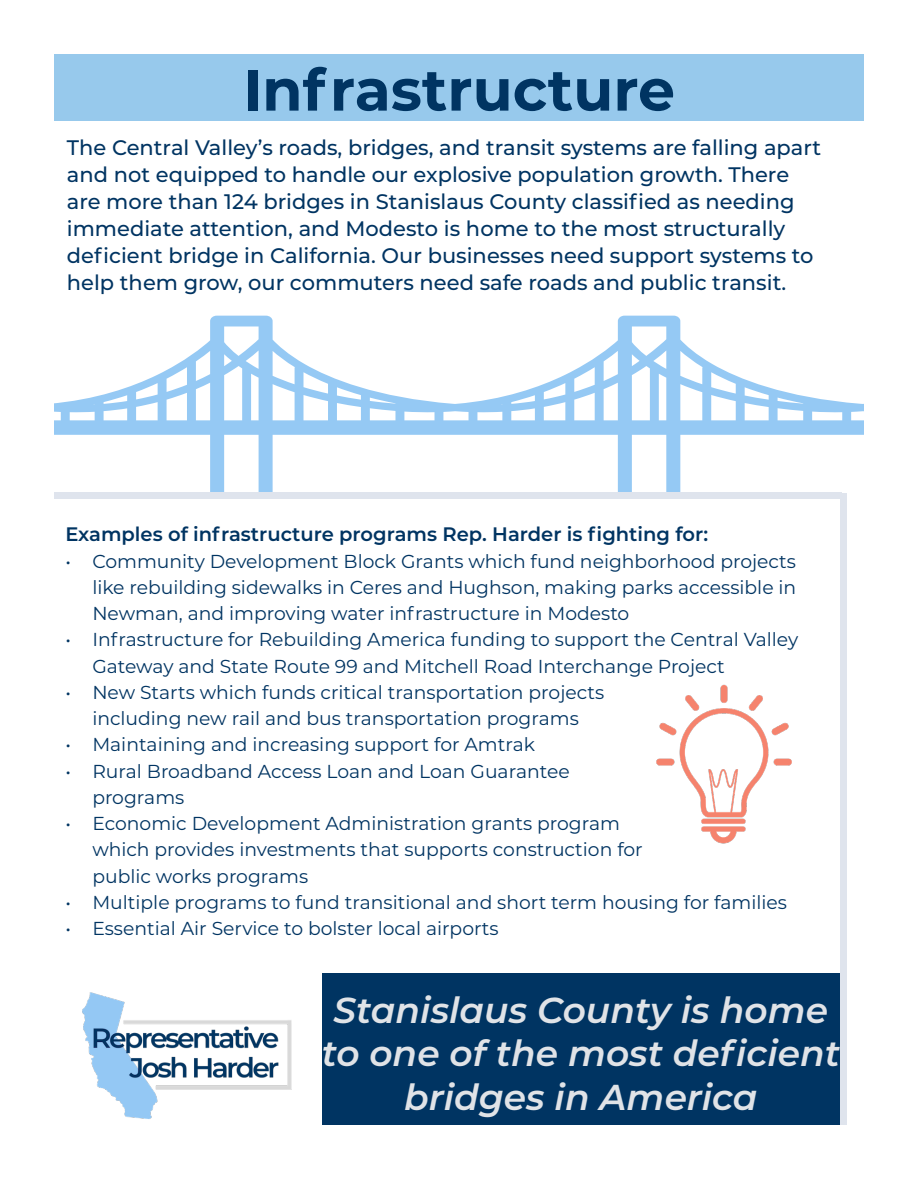
<style>
.page{position:relative;width:918px;height:1188px;background:#fff}
.page>*{position:absolute;margin:0;border:0;box-sizing:border-box;transform-origin:0 0}
.t1{font:700 58.5px "Montserrat";color:#003462}
.t2{font:italic 600 36px/43.2px "Montserrat";color:#e0e3e7;text-align:center}
.t3{font:500 21px/27px "Montserrat";color:#003462}
.t4{font:600 19.5px "Montserrat";color:#003462}
.t5{font:18.75px/26.2px "Montserrat";color:#003462}
</style>
<div class="page">
<img style="left:82px;top:992px;width:210px;height:127px">
<div style="left:54px;top:54px;width:810px;height:67px;background:#97c9ec"></div>
<svg style="left:54px;top:316px;width:810px;height:177px"></svg>
<img style="left:656px;top:684px;width:136px;height:160px">
<div style="left:54px;top:493px;width:788px;height:6px;background:#dfe4ed"></div>
<div style="left:322px;top:974px;width:522px;height:151px;background:#003462"></div>
<div style="left:840px;top:493px;width:6px;height:632px;background:#dfe4ed"></div>
<p class="t1" style="left:243px;top:48px;width:434px">Infrastructure</p>
<p class="t3" style="left:67px;top:133px;width:756px">The Central Valley’s roads, bridges, and transit systems are falling apart and not equipped to handle our explosive population growth. There are more than 124 bridges in Stanislaus County classified as needing immediate attention, and Modesto is home to the most structurally deficient bridge in California. Our businesses need support systems to help them grow, our commuters need safe roads and public transit.</p>
<p class="t4" style="left:65px;top:521px;width:644px">Examples of infrastructure programs Rep. Harder is fighting for:</p>
<p class="t5" style="left:92px;top:547px;width:706px;text-align:justify;text-indent:-27px">• Community Development Block Grants which fund neighborhood projects like rebuilding sidewalks in Ceres and Hughson, making parks accessible in Newman, and improving water infrastructure in Modesto</p>
<p class="t5" style="left:92px;top:626px;width:707px;text-indent:-27px">• Infrastructure for Rebuilding America funding to support the Central Valley<br>Gateway and State Route 99 and Mitchell Road Interchange Project</p>
<p class="t5" style="left:65px;top:678px;width:540px;text-align:center">• New Starts which funds critical transportation projects including new rail and bus transportation programs</p>
<p class="t5" style="left:65px;top:731px;width:471px">• Maintaining and increasing support for Amtrak</p>
<p class="t5" style="left:92px;top:757px;width:479px;text-indent:-27px">• Rural Broadband Access Loan and Loan Guarantee programs</p>
<p class="t5" style="left:92px;top:810px;width:552px;text-indent:-27px">• Economic Development Administration grants program which provides investments that supports construction for public works programs</p>
<p class="t5" style="left:65px;top:888px;width:723px">• Multiple programs to fund transitional and short term housing for families</p>
<p class="t5" style="left:65px;top:915px;width:435px">• Essential Air Service to bolster local airports</p>
<p class="t2" style="left:322px;top:987px;width:520px">Stanislaus County is home to one of the most deficient bridges in America</p>
</div>
